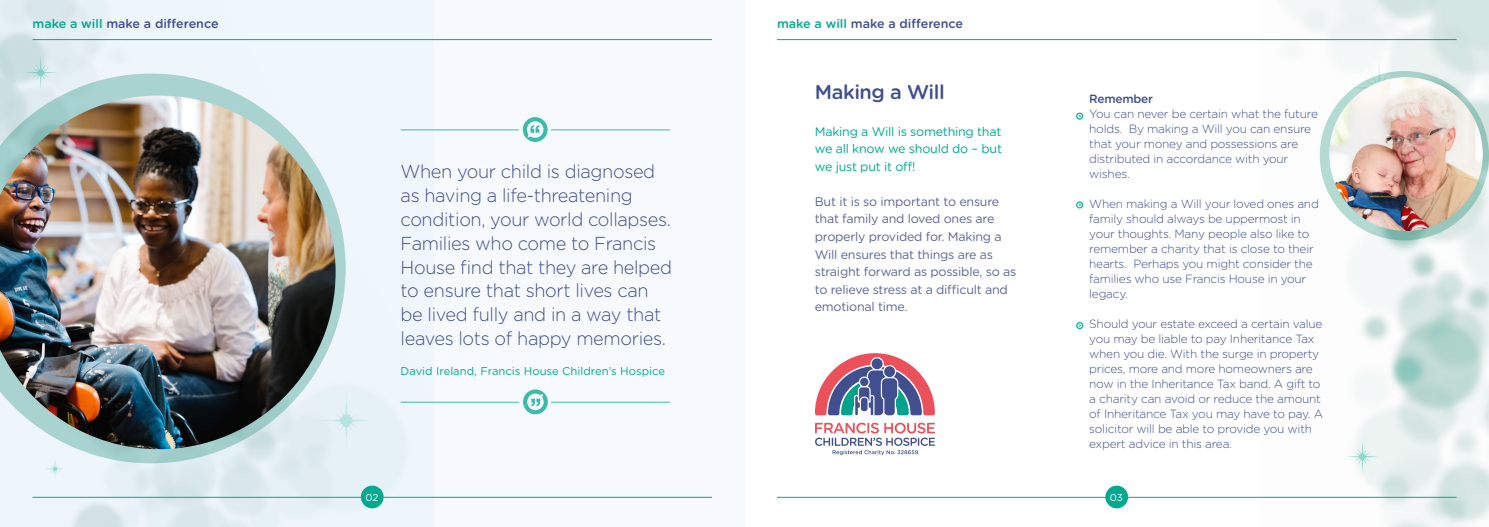
<style>
.page{position:relative;width:1489px;height:527px;background:#fff}
.page>*{position:absolute;margin:0;border:0;box-sizing:border-box;transform-origin:0 0}
.t1{font:500 20px "Gotham Rounded";letter-spacing:-.02em;color:#3f4f8f}
.t2{font:300 18.75px/23.8px "Gotham Rounded";letter-spacing:-.02em;color:#3f4f8f}
.t3{font:12.5px/17.5px "Gotham Rounded";letter-spacing:-.02em;color:#5c6699}
.t4{font:12.5px/17.5px "Gotham Rounded";letter-spacing:-.02em;color:#00a990;text-align:justify}
.t5{font:500 12.5px "Gotham Rounded";color:#3f4f8f}
.t6{font:300 11.88px/15px "Gotham Rounded";letter-spacing:-.02em;color:#3f4f8f}
.t7{font:500 11.88px "Gotham Rounded";letter-spacing:-.02em;color:#3f4f8f}
.t8{font:11.25px "Gotham Rounded";color:#00a990}
.t9{font:10px "Gotham Rounded";color:#fff}
.s1{color:#00a990}
</style>
<div class="page">
<div style="left:0;top:0;width:744px;height:526px;background:#f6fafe"></div>
<img style="left:1259px;top:0;width:229px;height:526px">
<img style="left:0;top:0;width:433px;height:526px">
<hr style="left:32px;top:39px;width:680px;height:1px;background:#00a990">
<hr style="left:32px;top:496px;width:680px;height:1px;background:#00a990">
<hr style="left:777px;top:496px;width:679px;height:1px;background:#00a990">
<hr style="left:777px;top:39px;width:679px;height:1px;background:#00a990">
<div style="left:361px;top:485px;width:22px;height:23px;background:#00a990;border-radius:50%"></div>
<div style="left:1105px;top:485px;width:22px;height:23px;background:#00a990;border-radius:50%"></div>
<svg style="left:0;top:73px;width:345px;height:390px"></svg>
<img style="left:0;top:95px;width:335px;height:354px">
<hr style="left:400px;top:129px;width:270px;height:1px;background:#00a990">
<svg style="left:519px;top:126px;width:32px;height:7px"></svg>
<svg style="left:523px;top:117px;width:24px;height:25px"></svg>
<hr style="left:400px;top:401px;width:270px;height:1px;background:#00a990">
<div style="left:519px;top:389px;width:32px;height:25px;background:#f6fafe"></div>
<svg style="left:523px;top:389px;width:25px;height:25px"></svg>
<svg style="left:1076px;top:113px;width:7px;height:7px"></svg>
<svg style="left:1076px;top:201px;width:7px;height:7px"></svg>
<svg style="left:1076px;top:322px;width:7px;height:7px"></svg>
<svg style="left:1345px;top:439px;width:33px;height:34px"></svg>
<svg style="left:314px;top:387px;width:65px;height:66px"></svg>
<svg style="left:24px;top:56px;width:34px;height:33px"></svg>
<svg style="left:45px;top:458px;width:20px;height:20px"></svg>
<svg style="left:1352px;top:61px;width:53px;height:27px"></svg>
<svg style="left:815px;top:353px;width:119px;height:62px"></svg>
<svg style="left:815px;top:422px;width:120px;height:32px"></svg>
<svg style="left:1319px;top:71px;width:169px;height:169px;background:#a8d0c8"></svg>
<img style="left:1328px;top:77px;width:154px;height:154px;border-radius:77px">
<p class="t5" style="left:32px;top:15px;width:187px"><span class="s1">make a will</span> make a difference</p>
<p class="t5" style="left:777px;top:15px;width:187px"><span class="s1">make a will</span> make a difference</p>
<p class="t2" style="left:400px;top:159px;width:273px">When your child is diagnosed as having a life-threatening condition, your world collapses.<br>Families who come to Francis<br>House find that they are helped to ensure that short lives can be lived fully and in a way that leaves lots of happy memories.</p>
<p class="t8" style="left:400px;top:362px;width:266px">David Ireland, Francis House Children’s Hospice</p>
<h1 class="t1" style="left:814px;top:77px;width:132px">Making a Will</h1>
<p class="t4" style="left:814px;top:122px;width:189px">Making a Will is something that we all know we should do – but we just put it off!</p>
<p class="t3" style="left:814px;top:192px;width:203px">But it is so important to ensure that family and loved ones are properly provided for. Making a<br>Will ensures that things are as straight forward as possible, so as to relieve stress at a difficult and emotional time.</p>
<p class="t7" style="left:1089px;top:90px;width:65px">Remember</p>
<p class="t6" style="left:1089px;top:105px;width:230px">You can never be certain what the future holds. By making a Will you can ensure that your money and possessions are distributed in accordance with your wishes.</p>
<p class="t6" style="left:1089px;top:195px;width:231px">When making a Will your loved ones and family should always be uppermost in your thoughts. Many people also like to remember a charity that is close to their hearts. Perhaps you might consider the families who use Francis House in your legacy.</p>
<p class="t6" style="left:1089px;top:315px;width:235px">Should your estate exceed a certain value you may be liable to pay Inheritance Tax when you die. With the surge in property prices, more and more homeowners are now in the Inheritance Tax band. A gift to a charity can avoid or reduce the amount of Inheritance Tax you may have to pay. A solicitor will be able to provide you with expert advice in this area.</p>
<p class="t9" style="left:365px;top:490px;width:15px">02</p>
<p class="t9" style="left:1109px;top:490px;width:15px">03</p>
</div>
